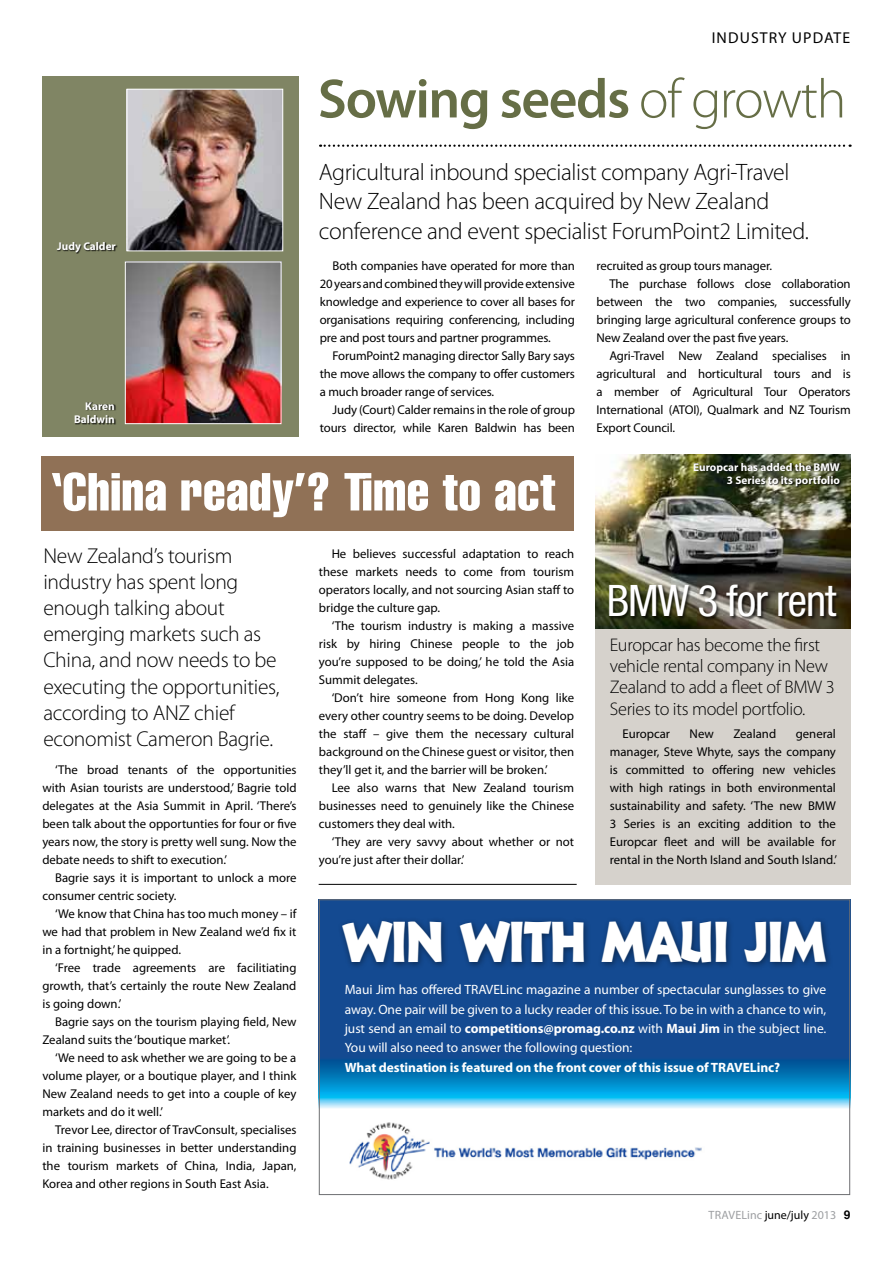
<style>
.page{position:relative;width:893px;height:1263px;background:#fff}
.page>*{position:absolute;margin:0;border:0;box-sizing:border-box;transform-origin:0 0}
.t1{font:57.9px "Informal 011 BT";letter-spacing:-.01em;color:#fff;scale:.8 1}
.t2{font:600 55.65px "Myriad Pro";letter-spacing:-.025em;color:#666e46}
.t3{font:extra-condensed 52.65px "Helvetica";letter-spacing:.01em;color:#fff}
.t4{font:condensed 43.5px "Helvetica Neue";letter-spacing:-.025em;color:#fff}
.t5{font:300 23.85px/29.8px "Myriad Pro";letter-spacing:-.015em;color:#000}
.t6{font:300 21.6px/26.1px "Myriad Pro";letter-spacing:-.015em;color:#000}
.t7{font:300 18.3px/21.5px "Myriad Pro";letter-spacing:-.015em;color:#000}
.t8{font:15.75px "Myriad Pro";color:#000}
.t9{font:13.5px/19.5px "Myriad Pro";letter-spacing:-.005em;color:#fff;text-align:justify}
.t10{font:700 13.5px "Myriad Pro";letter-spacing:-.005em;color:#fff}
.t11{font:12.75px/18px "Myriad Pro";color:#000;text-align:justify}
.t12{font:12px "Myriad Pro";color:#9d9fa2}
.t13{font:700 11.25px/13.5px "Myriad Pro";color:#fff;text-align:right}
.s1{font-weight:300}
.s2{font-weight:700}
.s3{color:#000}
.s4{font-family:"Helvetica";font-weight:700;color:#000}
</style>
<div class="page">
<svg style="left:321px;top:901px;width:527px;height:207px;background:#1661a3"></svg>
<div style="left:595px;top:468px;width:256px;height:416px;background:#d6d2cc"></div>
<svg style="left:320px;top:145px;width:531px;height:2px"></svg>
<div style="left:42px;top:77px;width:256px;height:360px;background:#808564"></div>
<div style="left:57px;top:242px;width:61px;height:12px;background:#000;opacity:.74"></div>
<div style="left:75px;top:402px;width:41px;height:23px;background:#000;opacity:.74"></div>
<hr style="left:319px;top:884px;width:258px;height:1px;background:#000">
<div style="left:337px;top:916px;width:496px;height:54px;background:#000;opacity:.45"></div>
<img style="left:349px;top:1122px;width:353px;height:58px">
<img style="left:595px;top:455px;width:255px;height:173px">
<div style="left:609px;top:584px;width:231px;height:37px;background:#000;opacity:.69"></div>
<div style="left:41px;top:456px;width:533px;height:75px;background:#907156"></div>
<div style="left:694px;top:463px;width:147px;height:25px;background:#000;opacity:.74"></div>
<img style="left:129px;top:91px;width:152px;height:158px">
<div style="left:127px;top:89px;width:156px;height:162px;border:1px solid #fff"></div>
<img style="left:127px;top:264px;width:152px;height:158px">
<div style="left:125px;top:262px;width:156px;height:162px;border:1px solid #fff"></div>
<div style="left:319px;top:899px;width:531px;height:296px;border:1px solid #6d6e71"></div>
<p class="t13" style="left:57px;top:239px;width:60px">Judy Calder</p>
<p class="t13" style="left:74px;top:399px;width:42px">Karen<br>Baldwin</p>
<p class="t8" style="left:712px;top:28px;width:11px">indust</p>
<p class="t8" style="left:769px;top:28px;width:34px">ry update</p>
<h2 class="t2" style="left:318px;top:63px;width:530px">Sowing seeds <span class="s1">of growth</span></h2>
<h3 class="t5" style="left:319px;top:156px;width:491px">Agricultural inbound specialist company Agri-Travel<br>New Zealand has been acquired by New Zealand conference and event specialist ForumPoint2 Limited.</h3>
<p class="t11" style="left:320px;top:257px;width:257px;text-indent:13px">Both companies have operated for more than 20 years and combined they will provide extensive knowledge and experience to cover all bases for organisations requiring conferencing, including pre and post tours and partner programmes.</p>
<p class="t11" style="left:320px;top:347px;width:257px;text-indent:13px">ForumPoint2 managing director Sally Bary says the move allows the company to offer customers a much broader range of services.</p>
<p class="t11" style="left:320px;top:401px;width:257px;text-align:right">Judy (Court) Calder remains in the role of group tours director, while Karen Baldwin has been</p>
<p class="t11" style="left:597px;top:257px;width:177px">recruited as group tours manager.</p>
<p class="t11" style="left:609px;top:275px;width:243px">The purchase follows close collaboration</p>
<p class="t11" style="left:597px;top:293px;width:256px">between the two companies, successfully</p>
<p class="t11" style="left:597px;top:311px;width:256px">bringing large agricultural conference groups to</p>
<p class="t11" style="left:597px;top:329px;width:193px">New Zealand over the past five years.</p>
<p class="t11" style="left:609px;top:347px;width:243px">Agri-Travel New Zealand specialises in</p>
<p class="t11" style="left:597px;top:365px;width:256px">agricultural and horticultural tours and is</p>
<p class="t11" style="left:597px;top:383px;width:256px">a member of Agricultural Tour Operators</p>
<p class="t11" style="left:597px;top:401px;width:256px">International (ATOI), Qualmark and NZ Tourism</p>
<p class="t11" style="left:597px;top:419px;width:80px">Export Council.</p>
<h3 class="t3" style="left:51px;top:458px;width:506px">‘China ready’? Time to act</h3>
<p class="t13" style="left:693px;top:460px;width:148px">Europcar has added the BMW<br>3 Series to its portfolio</p>
<h3 class="t6" style="left:43px;top:543px;width:238px">New Zealand’s tourism industry has spent long enough talking about emerging markets such as<br>China, and now needs to be executing the opportunities, according to ANZ chief economist Cameron Bagrie.</h3>
<p class="t11" style="left:42px;top:761px;width:256px;text-indent:13px">‘The broad tenants of the opportunities with Asian tourists are understood,’ Bagrie told delegates at the Asia Summit in April. ‘There’s been talk about the opportunties for four or five years now, the story is pretty well sung. Now the debate needs to shift to execution.’</p>
<p class="t11" style="left:42px;top:869px;width:256px;text-indent:13px">Bagrie says it is important to unlock a more consumer centric society.</p>
<p class="t11" style="left:42px;top:905px;width:256px;text-indent:13px">‘We know that China has too much money – if we had that problem in New Zealand we’d fix it in a fortnight,’ he quipped.</p>
<p class="t11" style="left:42px;top:959px;width:256px;text-indent:13px">‘Free trade agreements are facilitiating growth, that’s certainly the route New Zealand is going down.’</p>
<p class="t11" style="left:42px;top:1013px;width:256px;text-indent:13px">Bagrie says on the tourism playing field, New<br>Zealand suits the ‘boutique market’.</p>
<p class="t11" style="left:42px;top:1049px;width:256px;text-indent:13px">‘We need to ask whether we are going to be a volume player, or a boutique player, and I think New Zealand needs to get into a couple of key markets and do it well.’</p>
<p class="t11" style="left:42px;top:1121px;width:256px;text-indent:13px">Trevor Lee, director of TravConsult, specialises in training businesses in better understanding the tourism markets of China, India, Japan, Korea and other regions in South East Asia.</p>
<p class="t11" style="left:319px;top:545px;width:257px;text-indent:13px">He believes successful adaptation to reach these markets needs to come from tourism operators locally, and not sourcing Asian staff to bridge the culture gap.</p>
<p class="t11" style="left:319px;top:617px;width:257px;text-indent:13px">‘The tourism industry is making a massive risk by hiring Chinese people to the job you’re supposed to be doing,’ he told the Asia Summit delegates.</p>
<p class="t11" style="left:319px;top:689px;width:257px;text-indent:13px">‘Don’t hire someone from Hong Kong like every other country seems to be doing. Develop the staff – give them the necessary cultural background on the Chinese guest or visitor, then they’ll get it, and the barrier will be broken.’</p>
<p class="t11" style="left:319px;top:779px;width:257px;text-indent:13px">Lee also warns that New Zealand tourism businesses need to genuinely like the Chinese customers they deal with.</p>
<p class="t11" style="left:319px;top:833px;width:257px;text-indent:13px">‘They are very savvy about whether or not you’re just after their dollar.’</p>
<h3 class="t4" style="left:607px;top:576px;width:231px">BMW 3 for rent</h3>
<h3 class="t7" style="left:610px;top:633px;width:226px">Europcar has become the first vehicle rental company in New<br>Zealand to add a fleet of BMW 3<br>Series to its model portfolio.</h3>
<p class="t11" style="left:610px;top:725px;width:229px;text-indent:186px">general manager, Steve Whyte, says the company is committed to offering new vehicles with high ratings in both environmental sustainability and safety. ‘The new BMW 3 Series is an exciting addition to the Europcar fleet and will be available for rental in the North Island and South Island.’</p>
<p class="t11" style="left:623px;top:725px;width:49px">Europcar</p>
<p class="t11" style="left:690px;top:725px;width:26px">New</p>
<p class="t11" style="left:733px;top:725px;width:44px">Zealand</p>
<h1 class="t1" style="left:343px;top:906px;width:605px">WIN WITH MAUI JIM</h1>
<p class="t9" style="left:345px;top:979px;width:483px">Maui Jim has offered TRAVELinc magazine a number of spectacular sunglasses to give away. One pair will be given to a lucky reader of this issue. To be in with a chance to win, just send an email to <span class="s2">competitions@promag.co.nz</span> with <span class="s2">Maui Jim</span> in the subject line.<br>You will also need to answer the following question:</p>
<p class="t10" style="left:345px;top:1058px;width:437px">What destination is featured on the front cover of this issue of TRAVELinc?</p>
<p class="t12" style="left:708px;top:1207px;width:143px">travelinc <span class="s3">june/july</span> 2013 <span class="s4">9</span></p>
</div>
